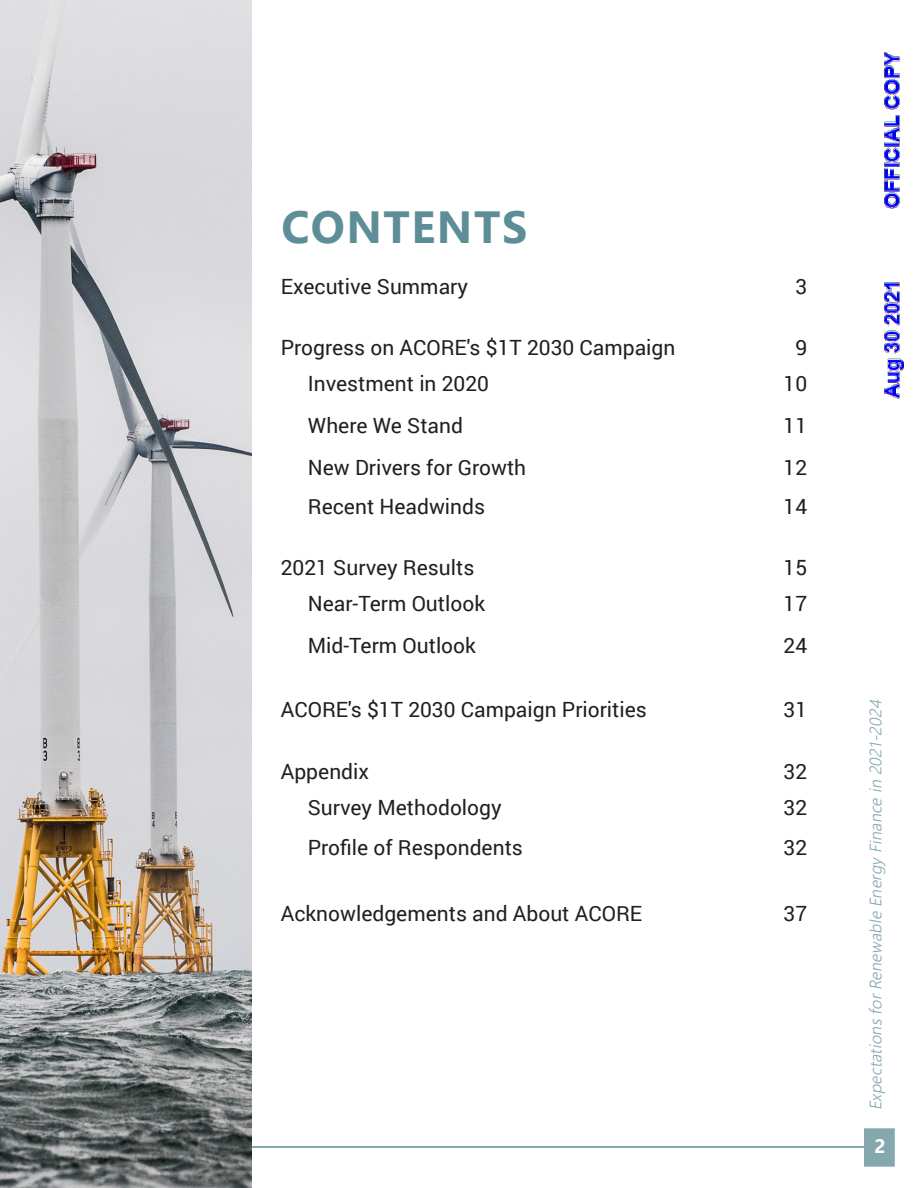
<style>
.page{position:relative;width:918px;height:1188px;background:#fff}
.page>*{position:absolute;margin:0;border:0;box-sizing:border-box;transform-origin:0 0}
.TOC_Heading{font:700 45px "Segoe UI";letter-spacing:.035em;color:#5d8e98}
.TOC_Subheading{font:21px "Roboto";color:#231f20}
.t1{font:700 19.5px "Segoe UI";color:#fff}
.t2{font:italic 300 16.5px "Segoe UI";color:#84a8ae}
</style>
<div class="page">
<hr style="left:75px;top:1147px;width:805px;height:1px;background:#84a8ae">
<div style="left:864px;top:1128px;width:31px;height:39px;background:#84a8ae;border:2px solid #84a8ae"></div>
<img style="left:0;top:0;width:252px;height:1188px">
<img style="left:884px;top:52px;width:16px;height:157px">
<img style="left:884px;top:282px;width:20px;height:117px">
<p class="TOC_Heading" style="left:282px;top:185px;width:247px">CONTENTS</p>
<p class="TOC_Subheading" style="left:281px;top:272px;width:189px">Executive Summary</p>
<p class="TOC_Subheading" style="left:795px;top:272px;width:13px">3</p>
<p class="TOC_Subheading" style="left:281px;top:333px;width:396px">Progress on ACORE's $1T 2030 Campaign</p>
<p class="TOC_Subheading" style="left:795px;top:333px;width:13px">9</p>
<p class="TOC_Subheading" style="left:308px;top:369px;width:183px">Investment in 2020</p>
<p class="TOC_Subheading" style="left:784px;top:369px;width:25px">10</p>
<p class="TOC_Subheading" style="left:308px;top:411px;width:157px">Where We Stand</p>
<p class="TOC_Subheading" style="left:784px;top:411px;width:25px">11</p>
<p class="TOC_Subheading" style="left:308px;top:453px;width:220px">New Drivers for Growth</p>
<p class="TOC_Subheading" style="left:784px;top:453px;width:25px">12</p>
<p class="TOC_Subheading" style="left:308px;top:491px;width:179px">Recent Headwinds</p>
<p class="TOC_Subheading" style="left:784px;top:491px;width:25px">14</p>
<p class="TOC_Subheading" style="left:281px;top:553px;width:195px">2021 Survey Results</p>
<p class="TOC_Subheading" style="left:784px;top:553px;width:25px">15</p>
<p class="TOC_Subheading" style="left:308px;top:589px;width:179px">Near-Term Outlook</p>
<p class="TOC_Subheading" style="left:784px;top:589px;width:25px">17</p>
<p class="TOC_Subheading" style="left:308px;top:631px;width:170px">Mid-Term Outlook</p>
<p class="TOC_Subheading" style="left:784px;top:631px;width:25px">24</p>
<p class="TOC_Subheading" style="left:281px;top:695px;width:368px">ACORE's $1T 2030 Campaign Priorities</p>
<p class="TOC_Subheading" style="left:784px;top:695px;width:25px">31</p>
<p class="TOC_Subheading" style="left:281px;top:756px;width:90px">Appendix</p>
<p class="TOC_Subheading" style="left:784px;top:756px;width:25px">32</p>
<p class="TOC_Subheading" style="left:308px;top:792px;width:195px">Survey Methodology</p>
<p class="TOC_Subheading" style="left:784px;top:792px;width:25px">32</p>
<p class="TOC_Subheading" style="left:308px;top:833px;width:217px">Profile of Respondents</p>
<p class="TOC_Subheading" style="left:784px;top:833px;width:25px">32</p>
<p class="TOC_Subheading" style="left:281px;top:899px;width:363px">Acknowledgements and About ACORE</p>
<p class="TOC_Subheading" style="left:784px;top:899px;width:25px">37</p>
<p class="t2" style="left:860px;top:1110px;width:417px;rotate:-90deg">ExpectationsforRenewableEnergyFinancein 2021-2024</p>
<p class="t1" style="left:874px;top:1128px;width:13px">2</p>
</div>
